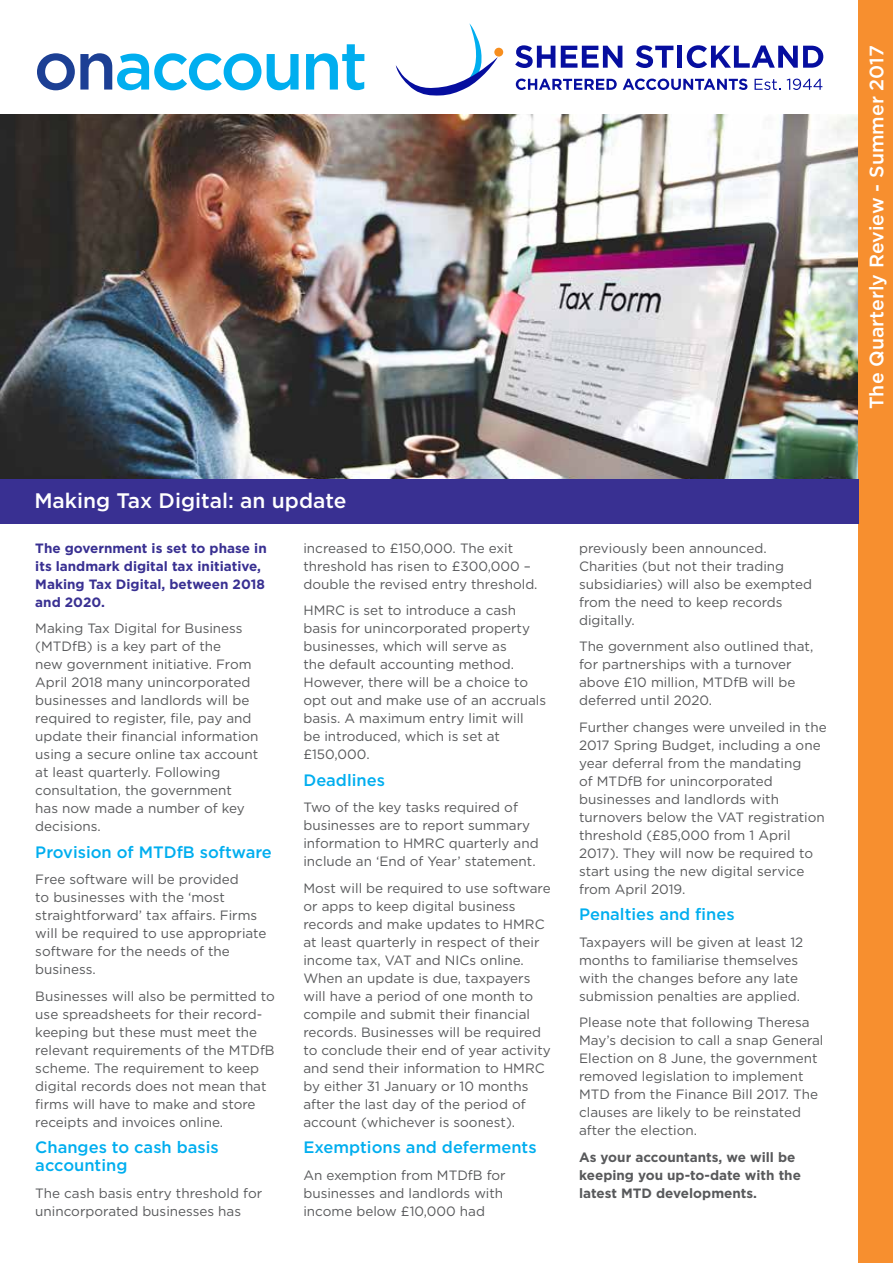
<style>
.page{position:relative;width:893px;height:1263px;background:#fff}
.page>*{position:absolute;margin:0;border:0;box-sizing:border-box;transform-origin:0 0}
.t1{font:500 67.2px "Gotham";letter-spacing:-.04em;color:#00aeef}
.t2{font:500 21px "Gotham";color:#fff}
.t3{font:500 19.5px "Gotham";color:#fff}
.t4{font:500 16.5px/18px "Gotham";color:#00aeef}
.t5{font:13.5px/18px "Gotham";color:#58595b}
.t6{font:700 13.5px/18px "Gotham";color:#393092}
.t7{font:700 13.5px/18px "Gotham";color:#58595b}
.s1{color:#1c3f94}
</style>
<div class="page">
<img style="left:0;top:114px;width:859px;height:365px">
<div style="left:859px;top:0;width:34px;height:1263px;background:#f78f2f"></div>
<div style="left:0;top:479px;width:859px;height:45px;background:#393092"></div>
<svg style="left:516px;top:79px;width:101px;height:11px"></svg>
<svg style="left:623px;top:79px;width:124px;height:11px"></svg>
<svg style="left:755px;top:79px;width:25px;height:11px"></svg>
<svg style="left:787px;top:79px;width:35px;height:11px"></svg>
<svg style="left:515px;top:45px;width:40px;height:23px"></svg>
<svg style="left:561px;top:46px;width:61px;height:22px"></svg>
<svg style="left:636px;top:45px;width:37px;height:23px"></svg>
<div style="left:677px;top:46px;width:5px;height:22px;background:#060e9f"></div>
<svg style="left:687px;top:45px;width:136px;height:23px"></svg>
<svg style="left:396px;top:23px;width:102px;height:73px"></svg>
<div style="left:494px;top:48px;width:9px;height:9px;background:#f78e1e;border-radius:50%"></div>
<h1 class="t1" style="left:34px;top:22px;width:335px"><span class="s1">on</span>account</h1>
<h2 class="t2" style="left:34px;top:487px;width:313px">Making Tax Digital: an update</h2>
<p class="t6" style="left:35px;top:539px;width:233px">The government is set to phase in its landmark digital tax initiative,<br>Making Tax Digital, between 2018 and 2020.</p>
<p class="t5" style="left:35px;top:619px;width:225px">Making Tax Digital for Business (MTDfB) is a key part of the<br>new government initiative. From<br>April 2018 many unincorporated businesses and landlords will be required to register, file, pay and update their financial information using a secure online tax account at least quarterly. Following consultation, the government<br>has now made a number of key decisions.</p>
<p class="t4" style="left:35px;top:843px;width:238px">Provision of MTDfB software</p>
<p class="t5" style="left:35px;top:870px;width:233px">Free software will be provided<br>to businesses with the ‘most straightforward’ tax affairs. Firms will be required to use appropriate software for the needs of the business.</p>
<p class="t5" style="left:35px;top:987px;width:241px">Businesses will also be permitted to use spreadsheets for their record&shy;keeping but these must meet the relevant requirements of the MTDfB scheme. The requirement to keep digital records does not mean that firms will have to make and store receipts and invoices online.</p>
<p class="t4" style="left:35px;top:1138px;width:185px">Changes to cash basis accounting</p>
<p class="t5" style="left:35px;top:1184px;width:228px">The cash basis entry threshold for unincorporated businesses has</p>
<p class="t5" style="left:303px;top:539px;width:236px">increased to £150,000. The exit threshold has risen to £300,000 – double the revised entry threshold.</p>
<p class="t5" style="left:303px;top:601px;width:244px">HMRC is set to introduce a cash basis for unincorporated property businesses, which will serve as<br>the default accounting method.<br>However, there will be a choice to opt out and make use of an accruals basis. A maximum entry limit will<br>be introduced, which is set at £150,000.</p>
<p class="t4" style="left:303px;top:771px;width:83px">Deadlines</p>
<p class="t5" style="left:303px;top:798px;width:237px">Two of the key tasks required of businesses are to report summary information to HMRC quarterly and include an ‘End of Year’ statement.</p>
<p class="t5" style="left:303px;top:879px;width:249px">Most will be required to use software or apps to keep digital business records and make updates to HMRC at least quarterly in respect of their income tax, VAT and NICs online.<br>When an update is due, taxpayers will have a period of one month to compile and submit their financial records. Businesses will be required to conclude their end of year activity and send their information to HMRC by either 31 January or 10 months after the last day of the period of account (whichever is soonest).</p>
<p class="t4" style="left:303px;top:1138px;width:235px">Exemptions and deferments</p>
<p class="t5" style="left:303px;top:1166px;width:204px">An exemption from MTDfB for businesses and landlords with income below £10,000 had</p>
<p class="t5" style="left:579px;top:539px;width:235px">previously been announced.<br>Charities (but not their trading subsidiaries) will also be exempted from the need to keep records digitally.</p>
<p class="t5" style="left:579px;top:637px;width:236px">The government also outlined that, for partnerships with a turnover above £10 million, MTDfB will be deferred until 2020.</p>
<p class="t5" style="left:579px;top:718px;width:249px">Further changes were unveiled in the<br>2017 Spring Budget, including a one year deferral from the mandating<br>of MTDfB for unincorporated businesses and landlords with turnovers below the VAT registration threshold (£85,000 from 1 April<br>2017). They will now be required to start using the new digital service from April 2019.</p>
<p class="t4" style="left:579px;top:905px;width:157px">Penalties and fines</p>
<p class="t5" style="left:579px;top:933px;width:226px">Taxpayers will be given at least 12 months to familiarise themselves with the changes before any late submission penalties are applied.</p>
<p class="t5" style="left:579px;top:1013px;width:246px">Please note that following Theresa<br>May’s decision to call a snap General<br>Election on 8 June, the government removed legislation to implement<br>MTD from the Finance Bill 2017. The clauses are likely to be reinstated after the election.</p>
<p class="t7" style="left:579px;top:1148px;width:223px">As your accountants, we will be keeping you up-to-date with the latest MTD developments.</p>
<h3 class="t3" style="left:864px;top:409px;width:365px;rotate:-90deg">The Quarterly Review - Summer 2017</h3>
</div>
